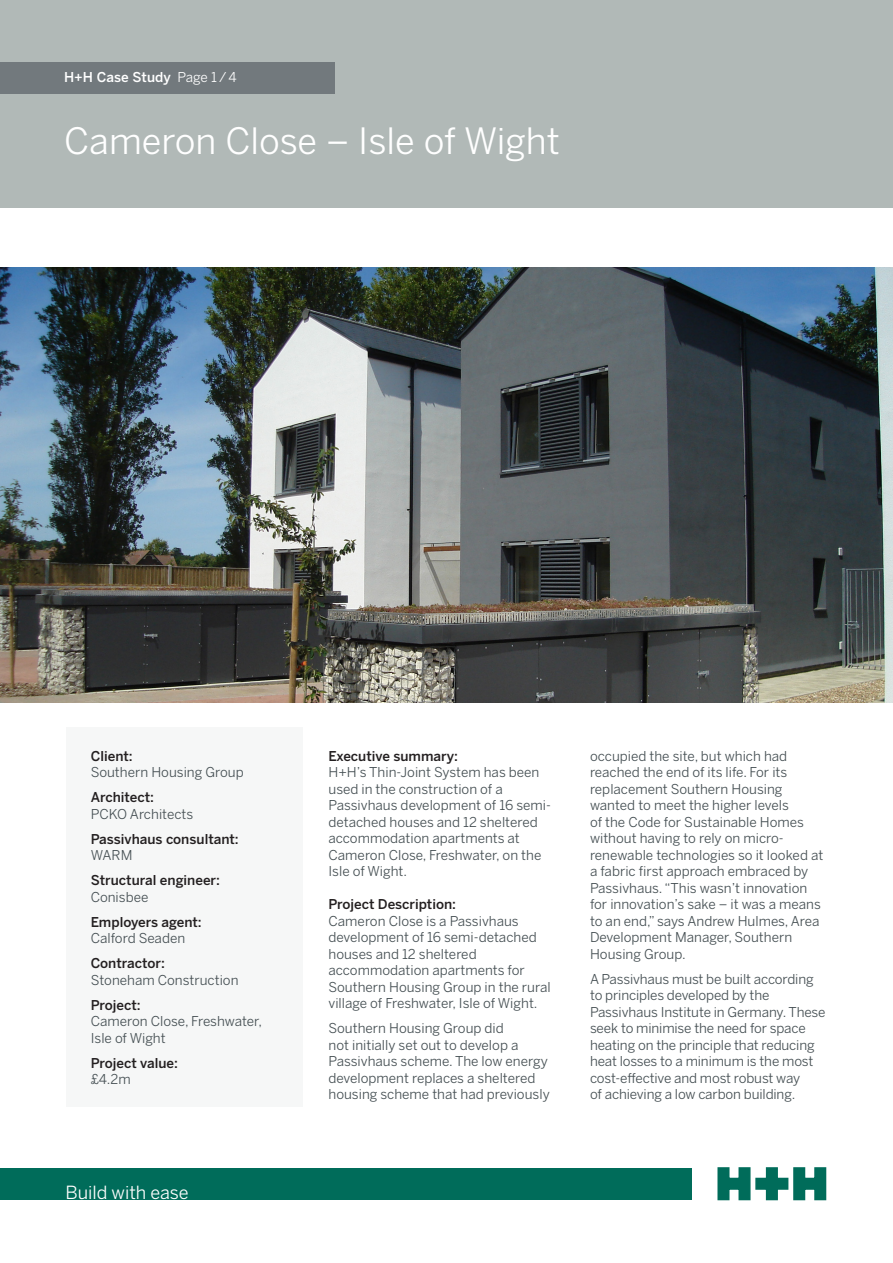
<style>
.page{position:relative;width:893px;height:1263px;background:#fff}
.page>*{position:absolute;margin:0;border:0;box-sizing:border-box;transform-origin:0 0}
.NEW_1_headline_20_22{font:36px "Benton Sans";color:#fff}
.t1{font:18px "Benton Sans";color:#fff}
._4_body_text_8_11{font:13.5px/16.5px "Benton Sans";color:#444e52}
._4_body_text_8_11-2{font:500 13.5px "Benton Sans";color:#231f20}
.NEW_1_headline_20_22-2{font:500 13.5px "Benton Sans";color:#fff}
.s1{font-weight:400}
</style>
<div class="page">
<div style="left:0;top:0;width:893px;height:208px;background:#b1b9b7"></div>
<div style="left:0;top:63px;width:335px;height:31px;background:#72797d"></div>
<svg style="left:717px;top:1167px;width:110px;height:34px"></svg>
<div style="left:0;top:1168px;width:692px;height:31px;background:#006c5a"></div>
<div style="left:67px;top:728px;width:236px;height:379px;background:#f6f7f7"></div>
<img style="left:0;top:268px;width:893px;height:434px">
<p class="NEW_1_headline_20_22-2" style="left:64px;top:69px;width:174px">H+H Case Study <span class="s1">Page 1 / 4</span></p>
<p class="NEW_1_headline_20_22" style="left:64px;top:120px;width:497px">Cameron Close – Isle of Wight</p>
<p class="_4_body_text_8_11-2" style="left:91px;top:748px;width:44px">Client:</p>
<p class="_4_body_text_8_11" style="left:91px;top:764px;width:155px">Southern Housing Group</p>
<p class="_4_body_text_8_11-2" style="left:91px;top:789px;width:65px">Architect:</p>
<p class="_4_body_text_8_11" style="left:91px;top:805px;width:104px">PCKO Architects</p>
<p class="_4_body_text_8_11-2" style="left:91px;top:831px;width:150px">Passivhaus consultant:</p>
<p class="_4_body_text_8_11" style="left:91px;top:847px;width:43px">WARM</p>
<p class="_4_body_text_8_11-2" style="left:91px;top:872px;width:131px">Structural engineer:</p>
<p class="_4_body_text_8_11" style="left:91px;top:888px;width:59px">Conisbee</p>
<p class="_4_body_text_8_11-2" style="left:91px;top:914px;width:113px">Employers agent:</p>
<p class="_4_body_text_8_11" style="left:91px;top:930px;width:96px">Calford Seaden</p>
<p class="_4_body_text_8_11-2" style="left:91px;top:955px;width:76px">Contractor:</p>
<p class="_4_body_text_8_11" style="left:91px;top:971px;width:149px">Stoneham Construction</p>
<p class="_4_body_text_8_11-2" style="left:91px;top:997px;width:51px">Project:</p>
<p class="_4_body_text_8_11" style="left:91px;top:1013px;width:173px">Cameron Close, Freshwater,<br>Isle of Wight</p>
<p class="_4_body_text_8_11-2" style="left:91px;top:1055px;width:89px">Project value:</p>
<p class="_4_body_text_8_11" style="left:91px;top:1071px;width:42px">£4.2m</p>
<h2 class="t1" style="left:65px;top:1182px;width:125px">Build with ease</h2>
<p class="_4_body_text_8_11-2" style="left:328px;top:748px;width:131px">Executive summary:</p>
<p class="_4_body_text_8_11" style="left:328px;top:764px;width:224px">H+H’s Thin-Joint System has been used in the construction of a<br>Passivhaus development of 16 semi&shy;detached houses and 12 sheltered accommodation apartments at<br>Cameron Close, Freshwater, on the<br>Isle of Wight.</p>
<p class="_4_body_text_8_11-2" style="left:328px;top:896px;width:129px">Project Description:</p>
<p class="_4_body_text_8_11" style="left:328px;top:913px;width:224px">Cameron Close is a Passivhaus development of 16 semi-detached houses and 12 sheltered accommodation apartments for<br>Southern Housing Group in the rural village of Freshwater, Isle of Wight.</p>
<p class="_4_body_text_8_11" style="left:328px;top:1020px;width:223px">Southern Housing Group did<br>not initially set out to develop a<br>Passivhaus scheme. The low energy development replaces a sheltered housing scheme that had previously</p>
<p class="_4_body_text_8_11" style="left:590px;top:747px;width:235px">occupied the site, but which had reached the end of its life. For its replacement Southern Housing wanted to meet the higher levels<br>of the Code for Sustainable Homes without having to rely on micro&shy;renewable technologies so it looked at a fabric first approach embraced by<br>Passivhaus. “This wasn’t innovation for innovation’s sake – it was a means to an end,” says Andrew Hulmes, Area<br>Development Manager, Southern<br>Housing Group.</p>
<p class="_4_body_text_8_11" style="left:590px;top:970px;width:237px">A Passivhaus must be built according to principles developed by the Passivhaus Institute in Germany. These seek to minimise the need for space heating on the principle that reducing heat losses to a minimum is the most cost-effective and most robust way<br>of achieving a low carbon building.</p>
</div>
